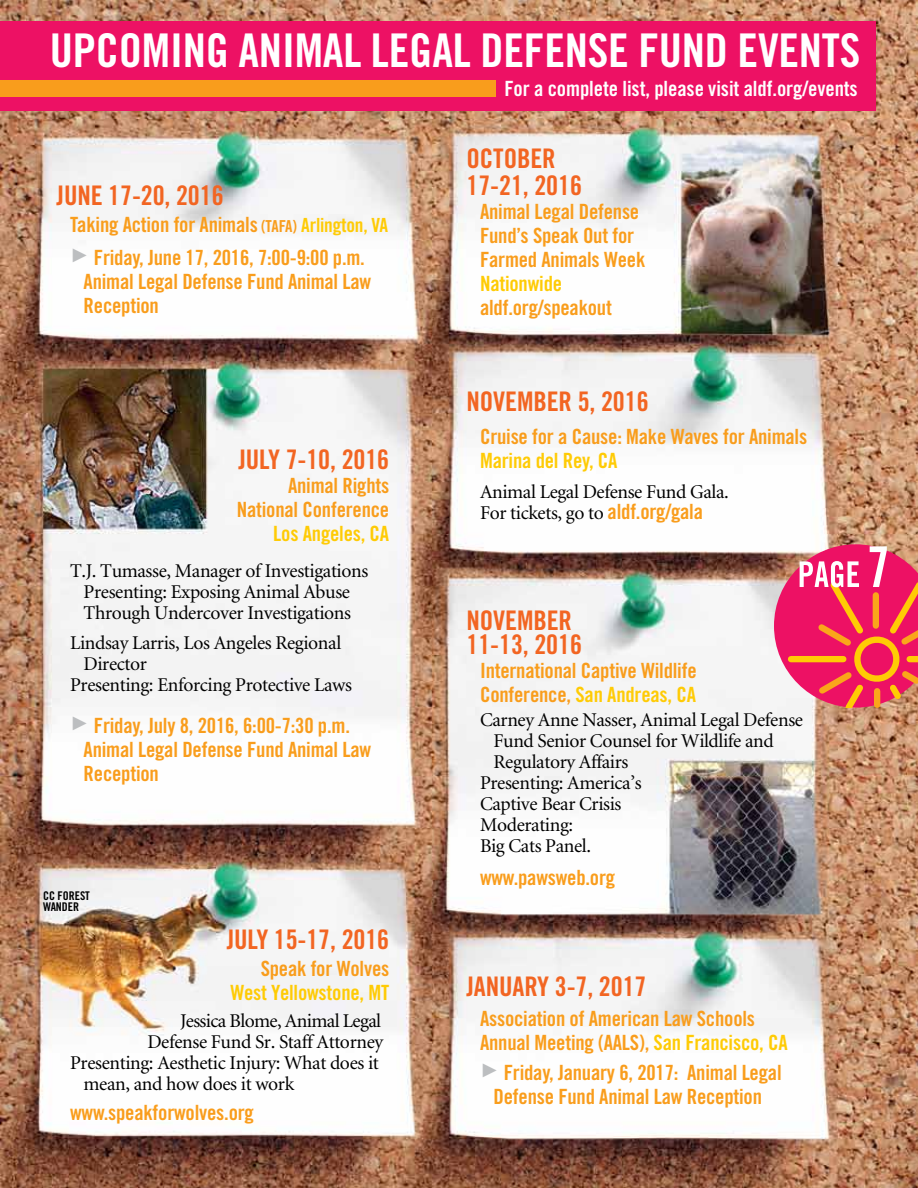
<style>
.page{position:relative;width:918px;height:1188px;background:#fff}
.page>*{position:absolute;margin:0;border:0;box-sizing:border-box;transform-origin:0 0}
.t1{font:46.5px "Trade Gothic LT Std Bd Cn 20";letter-spacing:-.005em;color:#fff}
.t2{font:27px/27px "Trade Gothic LT Std Bd Cn 20";letter-spacing:-.005em;color:#f26522}
.t3{font:21px/24px "Trade Gothic LT Std Bd Cn 20";letter-spacing:-.01em;color:#f99d1c}
.t4{font:21px "Trade Gothic LT Std Bd Cn 20";letter-spacing:-.01em;color:#ffcb05}
.t5{font:21px "Trade Gothic LT Std Bd Cn 20";letter-spacing:-.005em;color:#fff}
.t6{font:19.5px/21px "Minion";letter-spacing:-.02em;color:#000}
.t7{font:12px/11.2px "Trade Gothic LT Std Bd Cn 20";letter-spacing:-.005em;color:#000}
.s1{font-size:16.5px}
.s2{font-size:19.5px;color:#ffcb05}
.s3{font-family:"Arial";font-weight:700;font-size:19.5px;color:#bcbec0}
.s4{font-family:"Trade Gothic LT Std Bd Cn 20";font-size:21px;color:#f99d1c}
.s5{color:#ffcb05}
</style>
<div class="page">
<img style="left:0;top:0;width:918px;height:1188px">
<svg style="left:774px;top:544px;width:144px;height:164px;background:#ec4f6b"></svg>
<div style="left:0;top:22px;width:876px;height:89px;background:#ed1164"></div>
<div style="left:0;top:81px;width:496px;height:16px;background:#f99d1c"></div>
<h1 class="t1" style="left:50px;top:22px;width:45px">Upcomi</h1>
<h1 class="t1" style="left:183px;top:22px;width:120px">ng Animal</h1>
<h1 class="t1" style="left:371px;top:22px;width:39px">Legal</h1>
<h1 class="t1" style="left:480px;top:22px;width:379px">Defense Fund Events</h1>
<p class="t5" style="left:504px;top:75px;width:355px">For a complete list, please visit aldf.org/events</p>
<p class="t2" style="left:57px;top:182px;width:169px">June 17-20, 2016</p>
<p class="t3" style="left:70px;top:208px;width:319px;line-height:33px">Taking Action for Animals <span class="s1">(TAFA)</span> <span class="s2">Arlington, VA </span><span class="s3">►</span> Friday, June 17, 2016, 7:00-9:00 p.m.</p>
<p class="t3" style="left:84px;top:270px;width:289px">Animal Legal Defense Fund Animal Law<br>Reception</p>
<p class="t2" style="left:239px;top:446px;width:152px">July 7-10, 2016</p>
<p class="t3" style="left:237px;top:474px;width:154px;text-align:right">Animal Rights<br>National Conference</p>
<p class="t4" style="left:273px;top:521px;width:117px">Los Angeles, CA</p>
<p class="t6" style="left:70px;top:561px;width:300px;text-align:center">T.J. Tumasse, Manager of Investigations<br>Presenting: Exposing Animal Abuse<br>Through Undercover Investigations</p>
<p class="t6" style="left:70px;top:633px;width:273px">Lindsay Larris, Los Angeles Regional</p>
<p class="t6" style="left:84px;top:654px;width:65px">Director</p>
<p class="t6" style="left:70px;top:675px;width:283px">Presenting: Enforcing Protective Laws</p>
<p class="t3" style="left:84px;top:714px;width:289px;text-indent:-14px"><span class="s3">►</span> Friday, July 8, 2016, 6:00-7:30 p.m.<br>Animal Legal Defense Fund Animal Law<br>Reception</p>
<p class="t7" style="left:43px;top:890px;width:48px">CC FOREST<br>WANDER</p>
<p class="t2" style="left:227px;top:926px;width:164px">July 15-17, 2016</p>
<p class="t3" style="left:261px;top:957px;width:130px">Speak for Wolves</p>
<p class="t4" style="left:230px;top:980px;width:160px">West Yellowstone, MT</p>
<p class="t6" style="left:180px;top:1011px;width:203px">Jessica Blome, Animal Legal</p>
<p class="t6" style="left:147px;top:1032px;width:237px">Defense Fund Sr. Staff Attorney</p>
<p class="t6" style="left:70px;top:1053px;width:310px">Presenting: Aesthetic Injury: What does it</p>
<p class="t6" style="left:84px;top:1074px;width:212px">mean, and how does it work</p>
<p class="t3" style="left:70px;top:1101px;width:185px">www.speakforwolves.org</p>
<p class="t2" style="left:467px;top:145px;width:117px">October<br>17-21, 2016</p>
<p class="t3" style="left:480px;top:199px;width:167px">Animal Legal Defense<br>Fund’s Speak Out for<br>Farmed Animals Week</p>
<p class="t4" style="left:480px;top:271px;width:84px">Nationwide</p>
<p class="t3" style="left:480px;top:295px;width:133px">aldf.org/speakout</p>
<p class="t2" style="left:467px;top:388px;width:14px">November</p>
<p class="t2" style="left:578px;top:388px;width:72px">5, 2016</p>
<p class="t3" style="left:480px;top:424px;width:329px">Cruise for a Cause: Make Waves for Animals</p>
<p class="t4" style="left:480px;top:448px;width:139px">Marina del Rey, CA</p>
<p class="t6" style="left:480px;top:482px;width:250px">Animal Legal Defense Fund Gala.<br>For tickets, go to <span class="s4">aldf.org/gala</span></p>
<p class="t2" style="left:467px;top:608px;width:117px;line-height:24px">November<br>11-13, 2016</p>
<p class="t3" style="left:480px;top:658px;width:218px">International Captive Wildlife<br>Conference, <span class="s5">San Andreas, CA</span></p>
<p class="t6" style="left:480px;top:710px;width:325px">Carney Anne Nasser, Animal Legal Defense</p>
<p class="t6" style="left:494px;top:731px;width:282px">Fund Senior Counsel for Wildlife and</p>
<p class="t6" style="left:494px;top:752px;width:136px">Regulatory Affairs</p>
<p class="t6" style="left:480px;top:773px;width:163px">Presenting: America’s</p>
<p class="t6" style="left:480px;top:794px;width:143px">Captive Bear Crisis</p>
<p class="t6" style="left:480px;top:815px;width:95px">Moderating:</p>
<p class="t6" style="left:480px;top:836px;width:113px">Big Cats Panel.</p>
<p class="t3" style="left:480px;top:865px;width:137px">www.pawsweb.org</p>
<p class="t2" style="left:467px;top:973px;width:46px">January</p>
<p class="t2" style="left:555px;top:973px;width:93px">3-7, 2017</p>
<p class="t3" style="left:480px;top:1006px;width:309px">Association of American Law Schools<br>Annual Meeting (AALS), <span class="s5">San Francisco, CA</span></p>
<p class="t3" style="left:480px;top:1060px;width:303px;text-align:center"><span class="s3">►</span> Friday, January 6, 2017: Animal Legal<br>Defense Fund Animal Law Reception</p>
</div>
